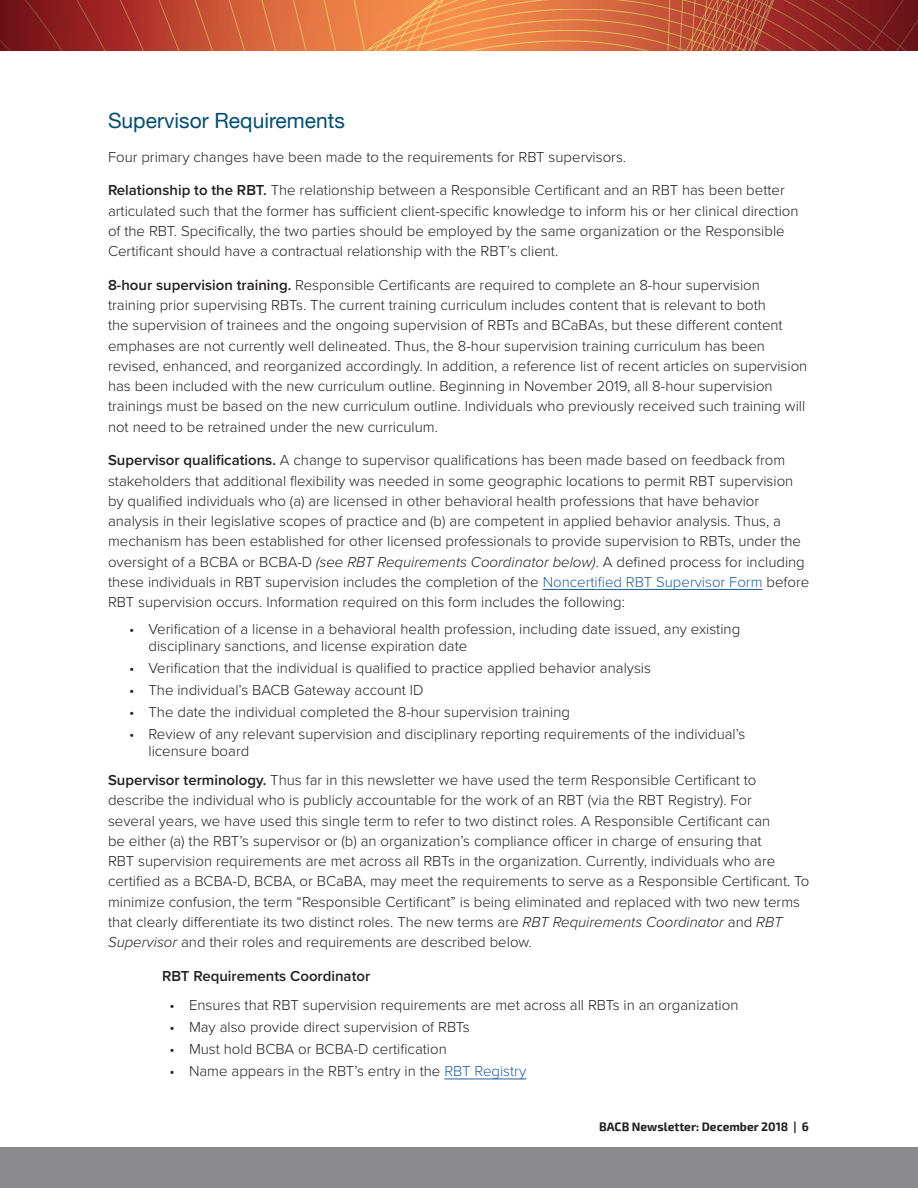
<style>
.page{position:relative;width:918px;height:1188px;background:#fff}
.page>*{position:absolute;margin:0;border:0;box-sizing:border-box;transform-origin:0 0}
.Body_Text{font:21px "Helvetica Neue";color:#004e74}
.Body_Text-2{font:300 15px/20.2px "Proxima Nova";color:#231f20}
.Body_Text-3{font:600 15px "Proxima Nova";color:#231f20}
.t1{font:700 12px "Exo 2";color:#231f20}
.s1{font-weight:600}
.s2{font-style:italic}
.s3{color:#215e9e}
</style>
<div class="page">
<div style="left:0;top:1148px;width:918px;height:40px;background:#8a8a8d"></div>
<svg style="left:0;top:0;width:918px;height:51px;background:#c05737"></svg>
<hr style="left:543px;top:589px;width:220px;height:1px;background:#215e9e">
<hr style="left:444px;top:1079px;width:82px;height:1px;background:#215e9e">
<p class="Body_Text" style="left:108px;top:105px;width:238px">Supervisor Requirements</p>
<p class="Body_Text-2" style="left:108px;top:146px;width:520px">Four primary changes have been made to the requirements for RBT supervisors.</p>
<p class="Body_Text-2" style="left:108px;top:180px;width:692px"><span class="s1">Relationship to the RBT.</span> The relationship between a Responsible Certificant and an RBT has been better articulated such that the former has sufficient client-specific knowledge to inform his or her clinical direction of the RBT. Specifically, the two parties should be employed by the same organization or the Responsible Certificant should have a contractual relationship with the RBT’s client.</p>
<p class="Body_Text-2" style="left:108px;top:274px;width:701px"><span class="s1">8-hour supervision training.</span> Responsible Certificants are required to complete an 8-hour supervision training prior supervising RBTs. The current training curriculum includes content that is relevant to both<br>the supervision of trainees and the ongoing supervision of RBTs and BCaBAs, but these different content emphases are not currently well delineated. Thus, the 8-hour supervision training curriculum has been revised, enhanced, and reorganized accordingly. In addition, a reference list of recent articles on supervision has been included with the new curriculum outline. Beginning in November 2019, all 8-hour supervision trainings must be based on the new curriculum outline. Individuals who previously received such training will not need to be retrained under the new curriculum.</p>
<p class="Body_Text-2" style="left:108px;top:450px;width:703px"><span class="s1">Supervisor qualifications.</span> A change to supervisor qualifications has been made based on feedback from stakeholders that additional flexibility was needed in some geographic locations to permit RBT supervision by qualified individuals who (a) are licensed in other behavioral health professions that have behavior analysis in their legislative scopes of practice and (b) are competent in applied behavior analysis. Thus, a mechanism has been established for other licensed professionals to provide supervision to RBTs, under the oversight of a BCBA or BCBA-D <span class="s2">(see RBT Requirements Coordinator below)</span>. A defined process for including these individuals in RBT supervision includes the completion of the <span class="s3">Noncertified RBT Supervisor Form</span> before RBT supervision occurs. Information required on this form includes the following:</p>
<p class="Body_Text-2" style="left:148px;top:619px;width:593px;line-height:17.2px;text-indent:-20px">• Verification of a license in a behavioral health profession, including date issued, any existing disciplinary sanctions, and license expiration date</p>
<p class="Body_Text-2" style="left:129px;top:657px;width:524px">• Verification that the individual is qualified to practice applied behavior analysis</p>
<p class="Body_Text-2" style="left:129px;top:679px;width:296px">• The individual’s BACB Gateway account ID</p>
<p class="Body_Text-2" style="left:129px;top:701px;width:443px">• The date the individual completed the 8-hour supervision training</p>
<p class="Body_Text-2" style="left:148px;top:724px;width:599px;line-height:17.2px;text-indent:-20px">• Review of any relevant supervision and disciplinary reporting requirements of the individual’s licensure board</p>
<p class="Body_Text-2" style="left:108px;top:769px;width:703px"><span class="s1">Supervisor terminology.</span> Thus far in this newsletter we have used the term Responsible Certificant to describe the individual who is publicly accountable for the work of an RBT (via the RBT Registry). For<br>several years, we have used this single term to refer to two distinct roles. A Responsible Certificant can<br>be either (a) the RBT’s supervisor or (b) an organization’s compliance officer in charge of ensuring that<br>RBT supervision requirements are met across all RBTs in the organization. Currently, individuals who are certified as a BCBA-D, BCBA, or BCaBA, may meet the requirements to serve as a Responsible Certificant. To minimize confusion, the term “Responsible Certificant” is being eliminated and replaced with two new terms that clearly differentiate its two distinct roles. The new terms are <span class="s2">RBT Requirements Coordinator</span> and <span class="s2">RBT Supervisor</span> and their roles and requirements are described below.</p>
<p class="Body_Text-3" style="left:162px;top:965px;width:210px">RBT Requirements Coordinator</p>
<p class="Body_Text-2" style="left:170px;top:994px;width:570px">• Ensures that RBT supervision requirements are met across all RBTs in an organization</p>
<p class="Body_Text-2" style="left:170px;top:1016px;width:302px">• May also provide direct supervision of RBTs</p>
<p class="Body_Text-2" style="left:170px;top:1038px;width:279px">• Must hold BCBA or BCBA-D certification</p>
<p class="Body_Text-2" style="left:170px;top:1061px;width:358px">• Name appears in the RBT’s entry in the <span class="s3">RBT Registry</span></p>
<p class="t1" style="left:599px;top:1119px;width:211px">BACB Newsletter: December 2018 | 6</p>
</div>
